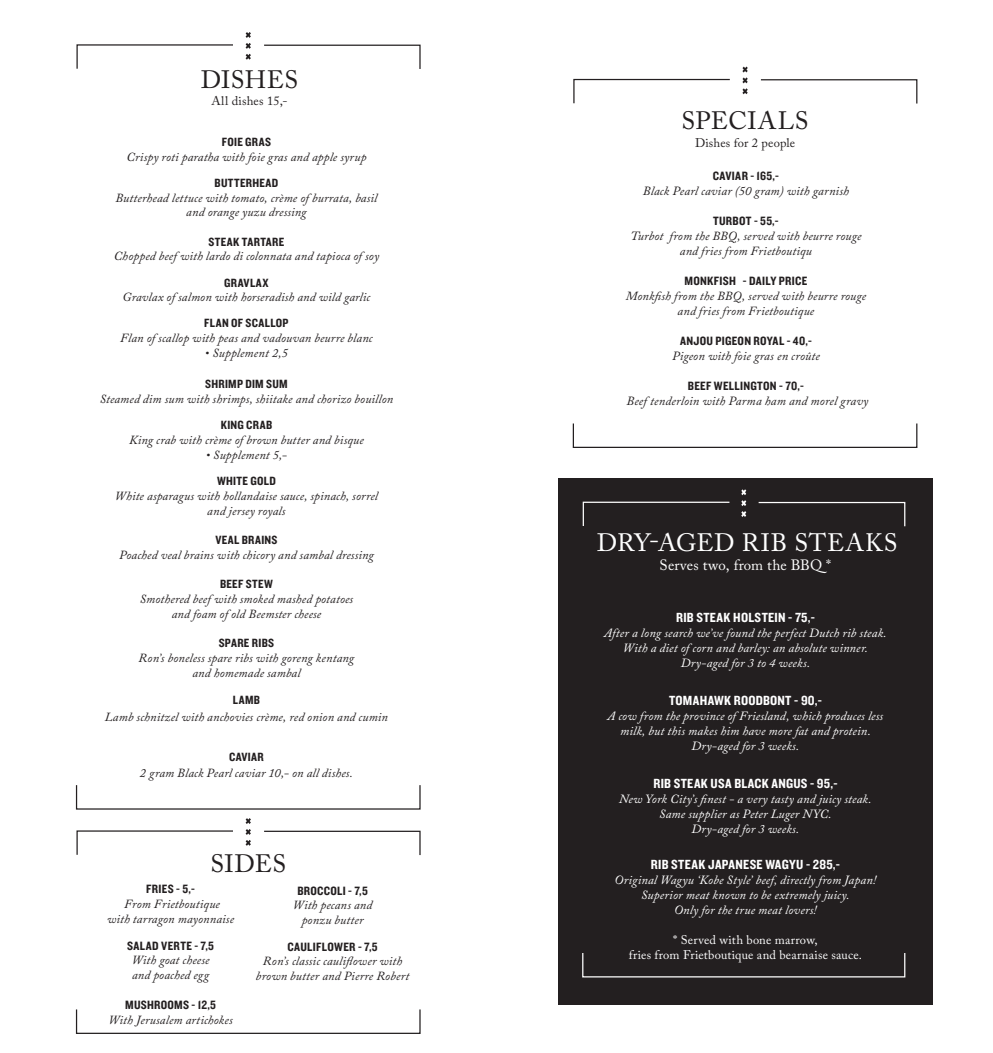
<style>
.page{position:relative;width:993px;height:1053px;background:#fff}
.page>*{position:absolute;margin:0;border:0;box-sizing:border-box;transform-origin:0 0}
.t1{font:25px "Adobe Caslon Pro";letter-spacing:.015em;color:#231f20}
.t2{font:25px "Adobe Caslon Pro";letter-spacing:.03em;color:#fff}
.t3{font:14.88px "Adobe Caslon Pro";letter-spacing:.01em;color:#fff}
.t4{font:13.75px "Knockout HTF50 Welterweight";letter-spacing:.02em;color:#fff}
.t5{font:italic 12.5px/15px "Adobe Caslon Pro";letter-spacing:.015em;color:#fff;text-align:center}
.t6{font:12.5px "Knockout HTF50 Welterweight";letter-spacing:.02em;color:#231f20}
.t7{font:italic 12.5px "Adobe Caslon Pro";letter-spacing:.015em;color:#231f20}
.t8{font:12.5px "Adobe Caslon Pro";letter-spacing:.015em;color:#fff}
.t9{font:12.5px "Adobe Caslon Pro";letter-spacing:.015em;color:#231f20}
.t10{font:italic 12.38px "Adobe Caslon Pro";letter-spacing:.015em;color:#231f20}
.t11{font:12.38px "Knockout HTF50 Welterweight";letter-spacing:.03em;color:#231f20}
.s1{font-size:12.5px}
</style>
<div class="page">
<div style="left:572px;top:423px;width:345px;height:25px;border:1px solid #231f20"></div>
<svg style="left:742px;top:66px;width:5px;height:28px"></svg>
<svg style="left:760px;top:79px;width:157px;height:25px"></svg>
<svg style="left:573px;top:78px;width:157px;height:26px"></svg>
<svg style="left:245px;top:32px;width:6px;height:28px"></svg>
<svg style="left:264px;top:44px;width:157px;height:25px"></svg>
<svg style="left:76px;top:44px;width:157px;height:25px"></svg>
<svg style="left:245px;top:818px;width:6px;height:27px"></svg>
<svg style="left:264px;top:830px;width:157px;height:25px"></svg>
<svg style="left:76px;top:830px;width:157px;height:25px"></svg>
<div style="left:558px;top:478px;width:374px;height:527px;background:#231f20"></div>
<div style="left:582px;top:952px;width:323px;height:25px;border:1px solid #fff"></div>
<svg style="left:741px;top:489px;width:5px;height:28px"></svg>
<svg style="left:758px;top:501px;width:147px;height:26px"></svg>
<svg style="left:582px;top:501px;width:148px;height:25px"></svg>
<p class="t1" style="left:201px;top:64px;width:99px">DISHES</p>
<p class="t9" style="left:211px;top:93px;width:78px">All dishes 15,-</p>
<p class="t11" style="left:222px;top:135px;width:51px">FOIE GRAS</p>
<p class="t10" style="left:126px;top:149px;width:241px">Crispy roti paratha with foie gras and apple syrup</p>
<p class="t11" style="left:214px;top:176px;width:65px">BUTTERHEAD</p>
<p class="t10" style="left:115px;top:190px;width:263px">Butterhead lettuce with tomato, crème of burrata, basil</p>
<p class="t10" style="left:186px;top:205px;width:122px">and orange yuzu dressing</p>
<p class="t11" style="left:208px;top:235px;width:77px">STEAK TARTARE</p>
<p class="t10" style="left:114px;top:249px;width:267px">Chopped beef with lardo di colonnata and tapioca of soy</p>
<p class="t11" style="left:224px;top:276px;width:46px">GRAVLAX</p>
<p class="t10" style="left:123px;top:290px;width:249px">Gravlax of salmon with horseradish and wild garlic</p>
<p class="t11" style="left:204px;top:317px;width:86px">FLAN OF SCALLOP</p>
<p class="t10" style="left:120px;top:331px;width:254px">Flan of scallop with peas and vadouvan beurre blanc</p>
<p class="t10" style="left:205px;top:345px;width:85px">• Supplement 2,5</p>
<p class="t11" style="left:205px;top:377px;width:84px">SHRIMP DIM SUM</p>
<p class="t10" style="left:100px;top:391px;width:295px">Steamed dim sum with shrimps, shiitake and chorizo bouillon</p>
<p class="t11" style="left:221px;top:418px;width:53px">KING CRAB</p>
<p class="t10" style="left:129px;top:432px;width:236px">King crab with crème of brown butter and bisque</p>
<p class="t10" style="left:206px;top:447px;width:83px">• Supplement 5,-</p>
<p class="t11" style="left:217px;top:474px;width:60px">WHITE GOLD</p>
<p class="t10" style="left:115px;top:488px;width:265px">White asparagus with hollandaise sauce, spinach, sorrel</p>
<p class="t10" style="left:207px;top:503px;width:80px">and jersey royals</p>
<p class="t11" style="left:215px;top:533px;width:64px">VEAL BRAINS</p>
<p class="t10" style="left:119px;top:547px;width:256px">Poached veal brains with chicory and sambal dressing</p>
<p class="t11" style="left:220px;top:578px;width:54px">BEEF STEW</p>
<p class="t10" style="left:140px;top:591px;width:215px">Smothered beef with smoked mashed potatoes</p>
<p class="t10" style="left:172px;top:606px;width:151px">and foam of old Beemster cheese</p>
<p class="t11" style="left:219px;top:636px;width:57px">SPARE RIBS</p>
<p class="t10" style="left:139px;top:650px;width:217px">Ron’s boneless spare ribs with goreng kentang</p>
<p class="t10" style="left:192px;top:665px;width:110px">and homemade sambal</p>
<p class="t11" style="left:233px;top:693px;width:29px">LAMB</p>
<p class="t10" style="left:105px;top:709px;width:284px">Lamb schnitzel with anchovies crème, red onion and cumin</p>
<p class="t11" style="left:229px;top:750px;width:36px">CAVIAR</p>
<p class="t10" style="left:140px;top:765px;width:214px">2 gram Black Pearl caviar 10,- on all dishes.</p>
<p class="t1" style="left:210px;top:848px;width:77px">SIDES</p>
<p class="t6" style="left:146px;top:882px;width:50px">FRIES - 5,-</p>
<p class="t10" style="left:124px;top:896px;width:97px">From Frietboutique</p>
<p class="t10" style="left:107px;top:911px;width:128px">with tarragon mayonnaise</p>
<p class="t6" style="left:127px;top:938px;width:88px">SALAD VERTE - 7,5</p>
<p class="t10" style="left:132px;top:952px;width:79px">With goat cheese</p>
<p class="t10" style="left:132px;top:967px;width:79px">and poached egg</p>
<p class="t6" style="left:125px;top:998px;width:92px">MUSHROOMS - 12,5</p>
<p class="t10" style="left:108px;top:1012px;width:126px">With Jerusalem artichokes</p>
<p class="t6" style="left:297px;top:883px;width:72px">BROCCOLI - 7,5</p>
<p class="t10" style="left:293px;top:897px;width:81px">With pecans and</p>
<p class="t10" style="left:301px;top:912px;width:63px">ponzu butter</p>
<p class="t6" style="left:287px;top:939px;width:91px">CAULIFLOWER - 7,5</p>
<p class="t10" style="left:263px;top:953px;width:141px">Ron’s classic cauliflower with</p>
<p class="t10" style="left:256px;top:968px;width:155px">brown butter and Pierre Robert</p>
<p class="t1" style="left:681px;top:106px;width:128px">SPECIALS</p>
<p class="t9" style="left:694px;top:136px;width:102px">Dishes for 2 people</p>
<p class="t6" style="left:712px;top:169px;width:67px">CAVIAR - 165,-</p>
<p class="t7" style="left:642px;top:183px;width:208px">Black Pearl caviar (50 gram) with garnish</p>
<p class="t6" style="left:712px;top:214px;width:67px">TURBOT - 55,-</p>
<p class="t10" style="left:630px;top:228px;width:232px"><span class="s1">Turbot</span> from the BBQ, served with beurre rouge</p>
<p class="t10" style="left:679px;top:243px;width:133px">and fries from Frietboutiqu</p>
<p class="t6" style="left:684px;top:274px;width:124px">MONKFISH - DAILY PRICE</p>
<p class="t10" style="left:625px;top:288px;width:241px">Monkfish from the BBQ, served with beurre rouge</p>
<p class="t10" style="left:677px;top:303px;width:138px">and fries from Frietboutique</p>
<p class="t6" style="left:679px;top:334px;width:133px">ANJOU PIGEON ROYAL - 40,-</p>
<p class="t7" style="left:672px;top:348px;width:149px">Pigeon with foie gras en croûte</p>
<p class="t6" style="left:687px;top:379px;width:117px">BEEF WELLINGTON - 70,-</p>
<p class="t7" style="left:626px;top:393px;width:243px">Beef tenderloin with Parma ham and morel gravy</p>
<p class="t2" style="left:596px;top:528px;width:302px">DRY-AGED RIB STEAKS</p>
<p class="t3" style="left:659px;top:556px;width:173px">Serves two, from the BBQ *</p>
<p class="t4" style="left:675px;top:609px;width:140px">RIB STEAK HOLSTEIN - 75,-</p>
<p class="t5" style="left:604px;top:624px;width:284px">After a long search we’ve found the perfect Dutch rib steak.<br>With a diet of corn and barley: an absolute winner.</p>
<p class="t5" style="left:680px;top:654px;width:131px">Dry-aged for 3 to 4 weeks.</p>
<p class="t4" style="left:668px;top:692px;width:154px">TOMAHAWK ROODBONT - 90,-</p>
<p class="t5" style="left:607px;top:707px;width:277px">A cow from the province of Friesland, which produces less milk, but this makes him have more fat and protein.</p>
<p class="t5" style="left:691px;top:737px;width:109px">Dry-aged for 3 weeks.</p>
<p class="t4" style="left:653px;top:775px;width:185px">RIB STEAK USA BLACK ANGUS - 95,-</p>
<p class="t5" style="left:619px;top:790px;width:254px">New York City’s finest - a very tasty and juicy steak.</p>
<p class="t5" style="left:659px;top:805px;width:174px">Same supplier as Peter Luger NYC.</p>
<p class="t5" style="left:691px;top:820px;width:109px">Dry-aged for 3 weeks.</p>
<p class="t4" style="left:650px;top:857px;width:190px">RIB STEAK JAPANESE WAGYU - 285,-</p>
<p class="t5" style="left:614px;top:872px;width:263px">Original Wagyu ‘Kobe Style’ beef, directly from Japan!</p>
<p class="t5" style="left:641px;top:887px;width:210px">Superior meat known to be extremely juicy.</p>
<p class="t5" style="left:673px;top:902px;width:144px">Only for the true meat lovers!</p>
<p class="t8" style="left:673px;top:932px;width:146px">* Served with bone marrow,</p>
<p class="t8" style="left:628px;top:947px;width:235px">fries from Frietboutique and bearnaise sauce.</p>
</div>
